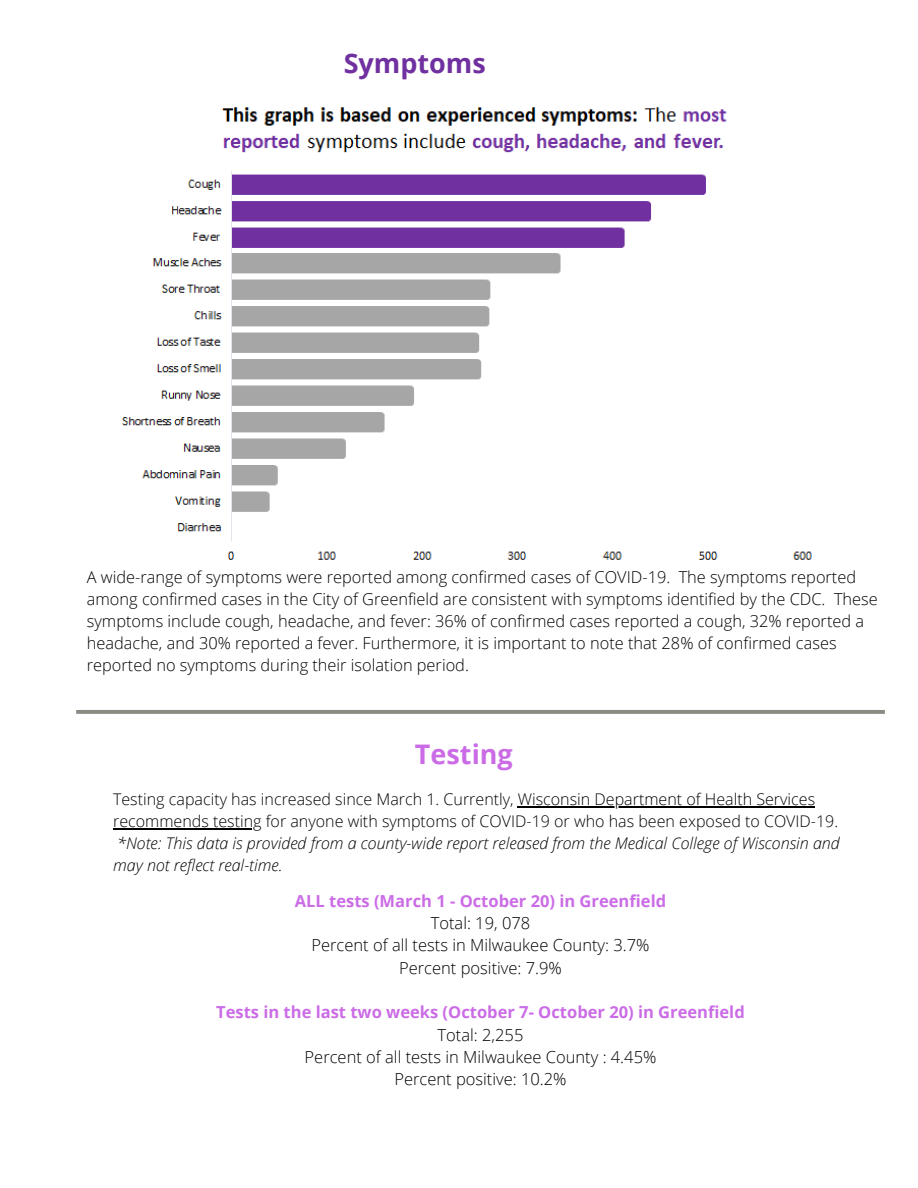
<style>
.page{position:relative;width:918px;height:1188px;background:#fff}
.page>*{position:absolute;margin:0;border:0;box-sizing:border-box;transform-origin:0 0}
.t1{font:700 27px "Open Sans";color:#7030a0}
.t2{font:700 27px "Open Sans";color:#cb6ce6}
.t3{font:300 16.5px/22.4px "Open Sans";color:#000;text-align:center}
.t4{font:700 16.5px "Open Sans";color:#cb6ce6}
.t5{font:300 16.35px/22px "Open Sans";color:#000}
.t6{font:300 16.05px/21.8px "Open Sans";color:#000}
.t7{font:italic 300 16.05px/21.8px "Open Sans";color:#000}
</style>
<div class="page">
<svg style="left:76px;top:710px;width:809px;height:4px"></svg>
<img style="left:122px;top:107px;width:690px;height:453px">
<hr style="left:518px;top:807px;width:297px;height:1px;background:#000">
<hr style="left:113px;top:828px;width:149px;height:2px;background:#000">
<h1 class="t1" style="left:344px;top:44px;width:144px">Symptoms</h1>
<p class="t5" style="left:87px;top:565px;width:793px">A wide-range of symptoms were reported among confirmed cases of COVID-19. The symptoms reported among confirmed cases in the City of Greenfield are consistent with symptoms identified by the CDC. These symptoms include cough, headache, and fever: 36% of confirmed cases reported a cough, 32% reported a headache, and 30% reported a fever. Furthermore, it is important to note that 28% of confirmed cases reported no symptoms during their isolation period.</p>
<h1 class="t2" style="left:415px;top:735px;width:99px">Testing</h1>
<p class="t6" style="left:113px;top:788px;width:727px">Testing capacity has increased since March 1. Currently, Wisconsin Department of Health Services recommends testing for anyone with symptoms of COVID-19 or who has been exposed to COVID-19.</p>
<p class="t7" style="left:113px;top:832px;width:728px">*Note: This data is provided from a county-wide report released from the Medical College of Wisconsin and may not reflect real-time.</p>
<p class="t4" style="left:295px;top:889px;width:373px">ALL tests (March 1 - October 20) in Greenfield</p>
<p class="t3" style="left:311px;top:911px;width:340px">Total: 19, 078<br>Percent of all tests in Milwaukee County: 3.7%<br>Percent positive: 7.9%</p>
<p class="t4" style="left:216px;top:1001px;width:530px">Tests in the last two weeks (October 7- October 20) in Greenfield</p>
<p class="t3" style="left:305px;top:1023px;width:353px">Total: 2,255<br>Percent of all tests in Milwaukee County : 4.45%<br>Percent positive: 10.2%</p>
</div>
